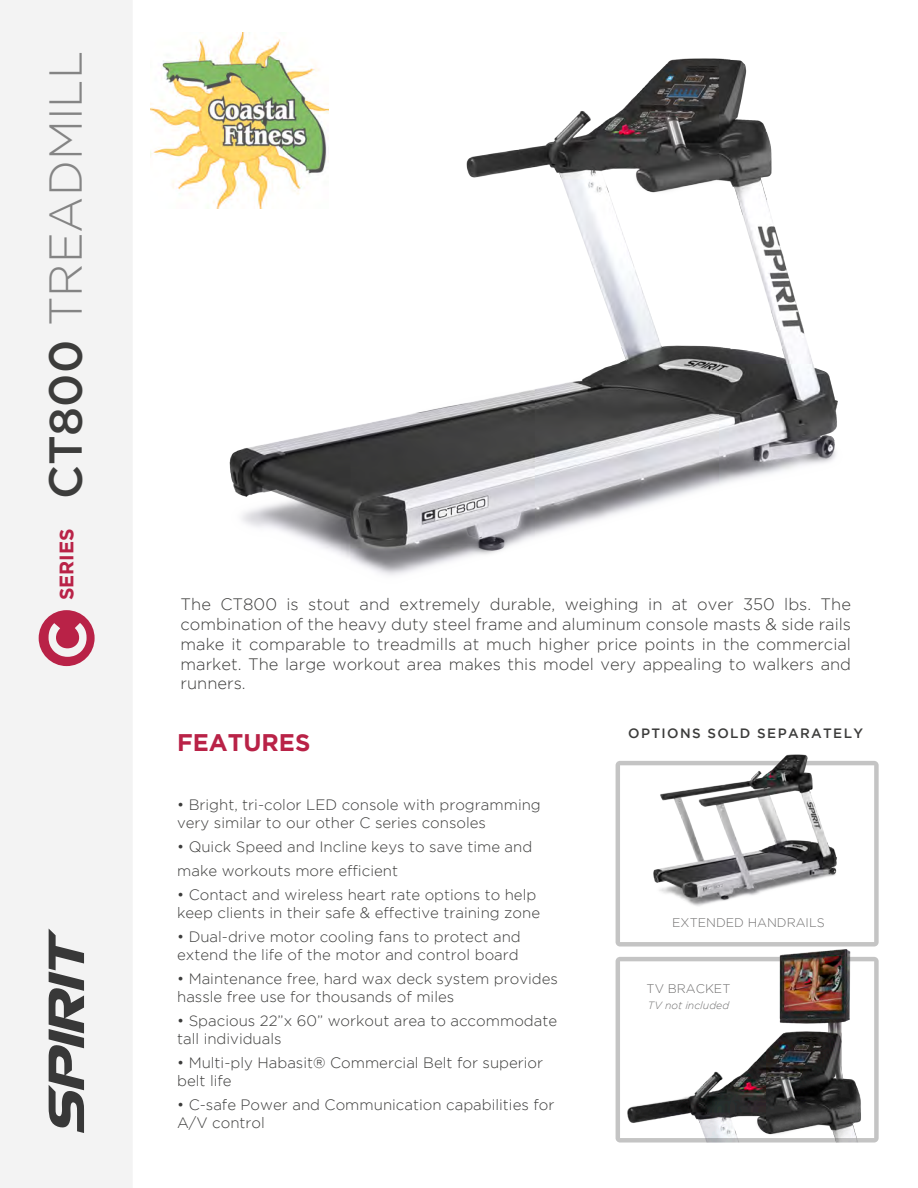
<style>
.page{position:relative;width:918px;height:1188px;background:#fff}
.page>*{position:absolute;margin:0;border:0;box-sizing:border-box;transform-origin:0 0}
.t1{font:700 52.5px "Gotham";color:#f3f3f3}
.t2{font:300 45.9px "Gotham";color:#848484}
.t3{font:700 24px "Gotham";color:#b92247}
.t4{font:700 19.5px "Gotham";color:#b92247}
.t5{font:300 16.5px/19.8px "Gotham";color:#3c3c3b;text-align:justify}
.t6{font:300 15px/18px "Gotham";color:#3c3c3b}
.t7{font:500 13.5px "Gotham";letter-spacing:.1em;color:#3c3c3b}
.t8{font:300 12.45px "Gotham";color:#706f6f}
.t9{font:italic 300 10.5px "Gotham";color:#706f6f}
.s1{font-weight:500;color:#3c3c3b}
</style>
<div class="page">
<div style="left:0;top:0;width:133px;height:1188px;background:#f3f3f3"></div>
<svg style="left:49px;top:929px;width:35px;height:204px"></svg>
<div style="left:39px;top:610px;width:56px;height:56px;background:#b92247;border-radius:50%"></div>
<img style="left:779px;top:949px;width:72px;height:8px">
<svg style="left:616px;top:761px;width:263px;height:186px"></svg>
<img style="left:641px;top:754px;width:208px;height:159px">
<svg style="left:616px;top:957px;width:263px;height:186px"></svg>
<img style="left:229px;top:32px;width:609px;height:544px">
<img style="left:151px;top:33px;width:177px;height:176px">
<h2 class="t2" style="left:41px;top:499px;width:450px;rotate:-90deg"><span class="s1">CT800</span> TREADMILL</h2>
<h3 class="t4" style="left:55px;top:600px;width:73px;rotate:-90deg">SERIES</h3>
<h1 class="t1" style="left:37px;top:660px;width:40px;rotate:-90deg">C</h1>
<p class="t5" style="left:181px;top:594px;width:672px">The CT800 is stout and extremely durable, weighing in at over 350 lbs. The combination of the heavy duty steel frame and aluminum console masts &amp; side rails make it comparable to treadmills at much higher price points in the commercial market. The large workout area makes this model very appealing to walkers and runners.</p>
<h3 class="t3" style="left:177px;top:728px;width:135px">FEATURES</h3>
<p class="t6" style="left:177px;top:795px;width:365px">• Bright, tri-color LED console with programming very similar to our other C series consoles</p>
<p class="t6" style="left:177px;top:834px;width:357px;line-height:24px">• Quick Speed and Incline keys to save time and make workouts more efficient</p>
<p class="t6" style="left:177px;top:885px;width:364px">• Contact and wireless heart rate options to help keep clients in their safe &amp; effective training zone</p>
<p class="t6" style="left:177px;top:927px;width:345px">• Dual-drive motor cooling fans to protect and extend the life of the motor and control board</p>
<p class="t6" style="left:177px;top:969px;width:382px">• Maintenance free, hard wax deck system provides hassle free use for thousands of miles</p>
<p class="t6" style="left:177px;top:1011px;width:382px">• Spacious 22”x 60” workout area to accommodate tall individuals</p>
<p class="t6" style="left:177px;top:1053px;width:368px">• Multi-ply Habasit® Commercial Belt for superior belt life</p>
<p class="t6" style="left:177px;top:1095px;width:379px">• C-safe Power and Communication capabilities for<br>A/V control</p>
<p class="t7" style="left:628px;top:726px;width:236px">OPTIONS SOLD SEPARATELY</p>
<p class="t8" style="left:672px;top:916px;width:154px">EXTENDED HANDRAILS</p>
<p class="t8" style="left:647px;top:982px;width:85px">TV BRACKET</p>
<p class="t9" style="left:648px;top:999px;width:83px">TV not included</p>
</div>
